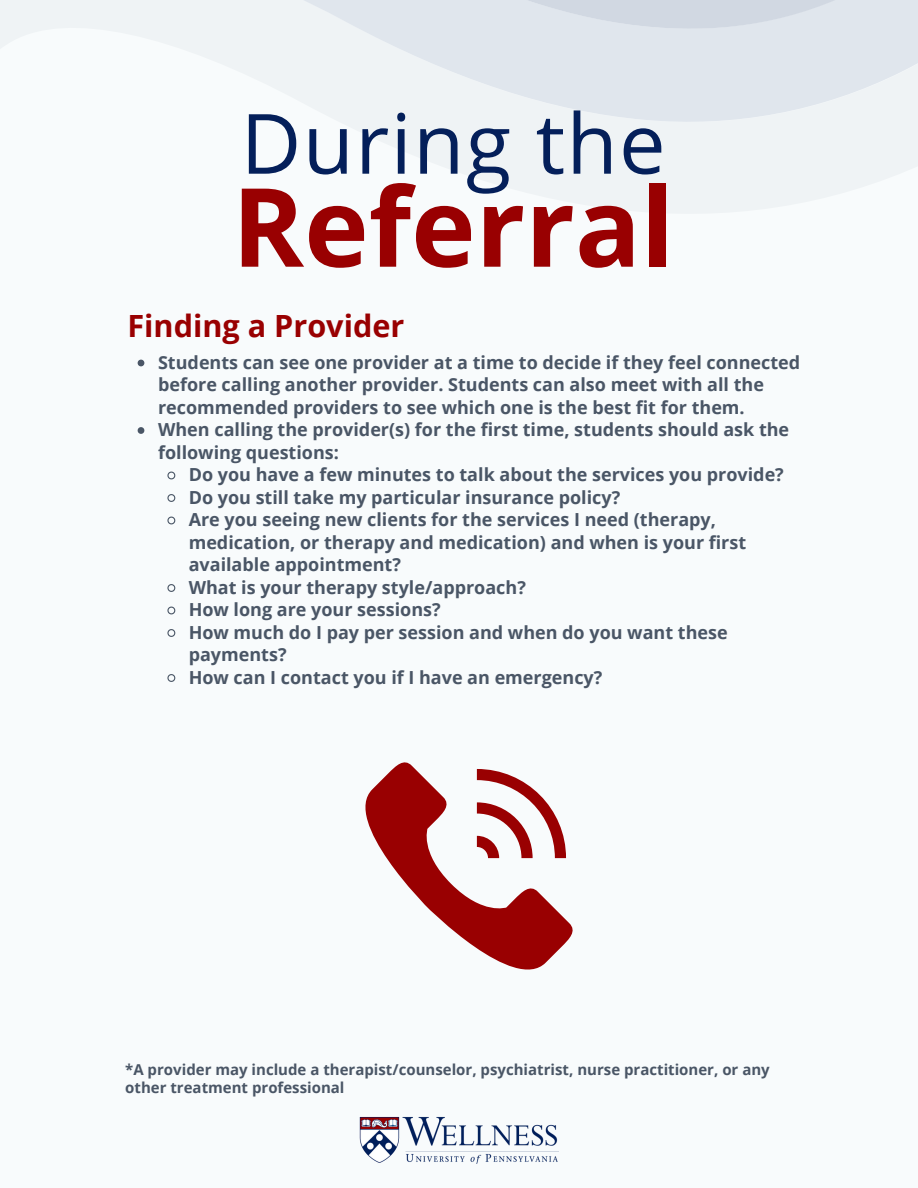
<style>
.page{position:relative;width:918px;height:1188px;background:#f8fbfc}
.page>*{position:absolute;margin:0;border:0;box-sizing:border-box;transform-origin:0 0}
.t1{font:700 109.35px "Open Sans";color:#990001}
.t2{font:83.25px "Open Sans";letter-spacing:.02em;color:#041f5a}
.t3{font:700 30.6px "Open Sans";color:#990001}
.t4{font:700 18px/22.5px "Open Sans";color:#4a5666}
.t5{font:700 15px/18px "Open Sans";color:#4a5666}
</style>
<div class="page">
<svg style="left:137px;top:0;width:781px;height:432px"></svg>
<svg style="left:365px;top:762px;width:208px;height:208px"></svg>
<svg style="left:138px;top:360px;width:6px;height:6px"></svg>
<svg style="left:138px;top:427px;width:6px;height:7px"></svg>
<svg style="left:167px;top:471px;width:9px;height:9px"></svg>
<svg style="left:167px;top:494px;width:9px;height:8px"></svg>
<svg style="left:167px;top:516px;width:9px;height:9px"></svg>
<svg style="left:167px;top:584px;width:9px;height:8px"></svg>
<svg style="left:167px;top:606px;width:9px;height:9px"></svg>
<svg style="left:167px;top:629px;width:9px;height:8px"></svg>
<svg style="left:167px;top:674px;width:9px;height:8px"></svg>
<img style="left:359px;top:1117px;width:199px;height:47px">
<p class="t2" style="left:241px;top:85px;width:426px">During the</p>
<p class="t1" style="left:232px;top:150px;width:444px">Referral</p>
<p class="t3" style="left:128px;top:304px;width:278px">Finding a Provider</p>
<p class="t4" style="left:158px;top:350px;width:644px">Students can see one provider at a time to decide if they feel connected before calling another provider. Students can also meet with all the recommended providers to see which one is the best fit for them.</p>
<p class="t4" style="left:158px;top:418px;width:633px">When calling the provider(s) for the first time, students should ask the following questions:</p>
<p class="t4" style="left:189px;top:463px;width:597px">Do you have a few minutes to talk about the services you provide?</p>
<p class="t4" style="left:189px;top:485px;width:433px">Do you still take my particular insurance policy?</p>
<p class="t4" style="left:189px;top:508px;width:559px">Are you seeing new clients for the services I need (therapy, medication, or therapy and medication) and when is your first available appointment?</p>
<p class="t4" style="left:189px;top:575px;width:339px">What is your therapy style/approach?</p>
<p class="t4" style="left:189px;top:598px;width:254px">How long are your sessions?</p>
<p class="t4" style="left:189px;top:620px;width:541px">How much do I pay per session and when do you want these payments?</p>
<p class="t4" style="left:189px;top:665px;width:415px">How can I contact you if I have an emergency?</p>
<p class="t5" style="left:125px;top:1060px;width:646px">*A provider may include a therapist/counselor, psychiatrist, nurse practitioner, or any other treatment professional</p>
</div>
